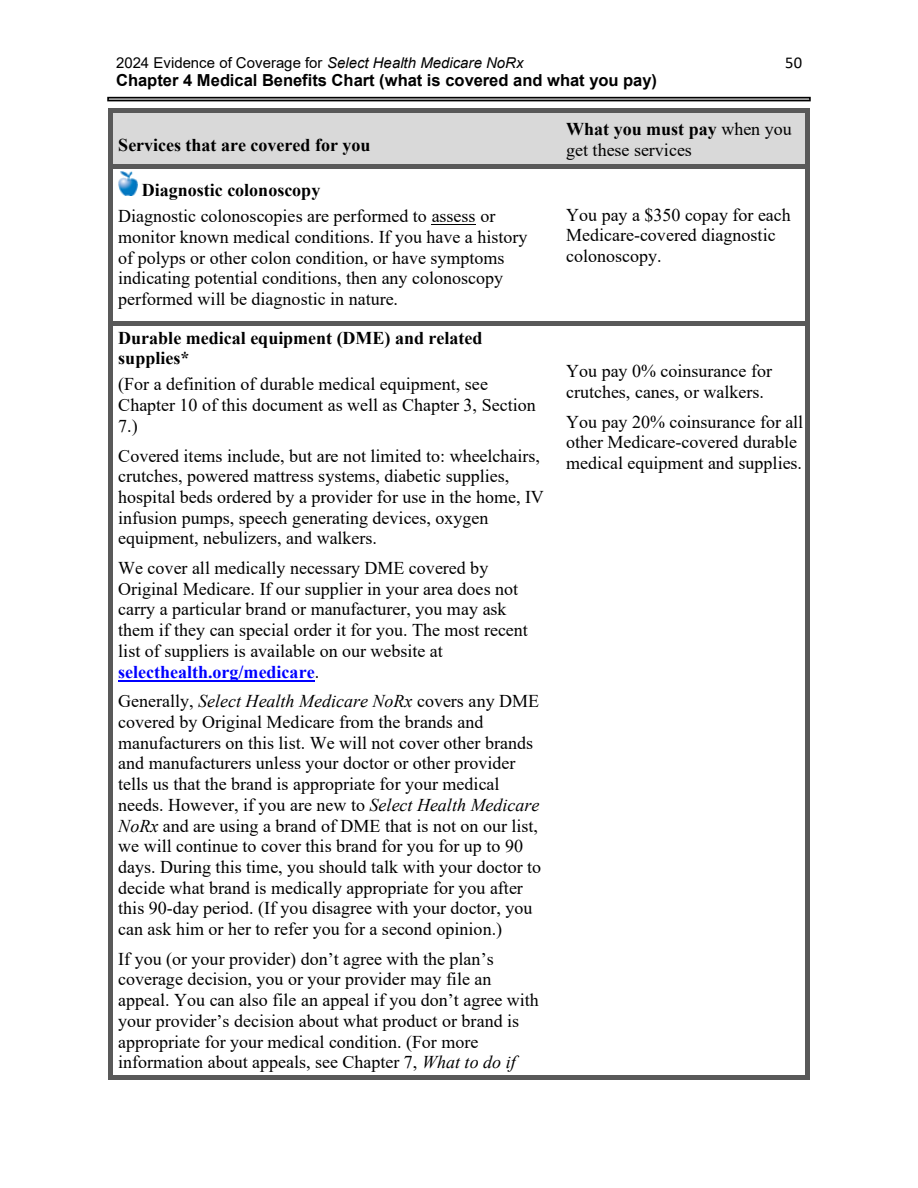
<style>
.page{position:relative;width:918px;height:1188px;background:#fff}
.page>*{position:absolute;margin:0;border:0;box-sizing:border-box;transform-origin:0 0}
.t1{font:18px/20.7px "Times New Roman";color:#000}
.t2{font:700 18px/19.8px "Times New Roman";color:#000}
.t3{font:700 16.5px "Arial";color:#000}
.t4{font:16.5px "Calibri";color:#000}
.t5{font:15px "Arial";color:#000}
.s1{font-style:italic}
.s2{font-weight:700}
.s3{font-weight:700;color:#00f}
</style>
<div class="page">
<div style="left:107px;top:97px;width:704px;height:4px;border:2px solid #000"></div>
<div style="left:113px;top:112px;width:453px;height:52px;background:#d9d9d9"></div>
<div style="left:566px;top:112px;width:240px;height:52px;background:#d9d9d9"></div>
<svg style="left:108px;top:108px;width:5px;height:4px"></svg>
<hr style="left:113px;top:108px;width:453px;height:4px;background:#595959">
<svg style="left:566px;top:108px;width:5px;height:4px"></svg>
<hr style="left:571px;top:108px;width:235px;height:4px;background:#595959">
<svg style="left:806px;top:108px;width:4px;height:4px"></svg>
<div style="left:108px;top:112px;width:5px;height:52px;background:#595959"></div>
<hr style="left:806px;top:112px;width:4px;height:52px;background:#595959">
<hr style="left:432px;top:224px;width:44px;height:1px;background:#000">
<div style="left:108px;top:164px;width:5px;height:8px;background:#595959"></div>
<div style="left:113px;top:164px;width:453px;height:5px;background:#595959"></div>
<svg style="left:566px;top:164px;width:5px;height:5px"></svg>
<div style="left:571px;top:164px;width:235px;height:5px;background:#595959"></div>
<svg style="left:806px;top:164px;width:4px;height:8px"></svg>
<div style="left:108px;top:172px;width:5px;height:149px;background:#595959"></div>
<hr style="left:806px;top:172px;width:4px;height:149px;background:#595959">
<hr style="left:118px;top:680px;width:197px;height:1px;background:#00f">
<div style="left:108px;top:321px;width:5px;height:8px;background:#595959"></div>
<hr style="left:113px;top:321px;width:453px;height:4px;background:#595959">
<svg style="left:566px;top:321px;width:5px;height:4px"></svg>
<hr style="left:571px;top:321px;width:235px;height:4px;background:#595959">
<svg style="left:806px;top:321px;width:4px;height:8px"></svg>
<div style="left:108px;top:329px;width:5px;height:746px;background:#595959"></div>
<svg style="left:108px;top:1075px;width:5px;height:5px"></svg>
<div style="left:113px;top:1075px;width:453px;height:5px;background:#595959"></div>
<svg style="left:566px;top:1075px;width:4px;height:5px"></svg>
<div style="left:570px;top:1075px;width:236px;height:5px;background:#595959"></div>
<hr style="left:806px;top:329px;width:4px;height:746px;background:#595959">
<svg style="left:806px;top:1075px;width:4px;height:5px"></svg>
<img style="left:118px;top:172px;width:19px;height:24px">
<p class="t5" style="left:116px;top:55px;width:409px">2024 Evidence of Coverage for <span class="s1">Select Health Medicare NoRx</span></p>
<p class="t3" style="left:116px;top:71px;width:543px">Chapter 4 Medical Benefits Chart (what is covered and what you pay)</p>
<p class="t4" style="left:785px;top:56px;width:18px">50</p>
<p class="t2" style="left:118px;top:135px;width:254px">Services that are covered for you</p>
<p class="t1" style="left:566px;top:119px;width:227px"><span class="s2">What you must pay</span> when you get these services</p>
<p class="t2" style="left:142px;top:180px;width:180px">Diagnostic colonoscopy</p>
<p class="t1" style="left:118px;top:206px;width:411px">Diagnostic colonoscopies are performed to assess or monitor known medical conditions. If you have a history of polyps or other colon condition, or have symptoms indicating potential conditions, then any colonoscopy performed will be diagnostic in nature.</p>
<p class="t1" style="left:566px;top:204px;width:226px">You pay a $350 copay for each<br>Medicare-covered diagnostic colonoscopy.</p>
<p class="t2" style="left:118px;top:328px;width:366px">Durable medical equipment (DME) and related supplies*</p>
<p class="t1" style="left:118px;top:374px;width:419px">(For a definition of durable medical equipment, see<br>Chapter 10 of this document as well as Chapter 3, Section<br>7.)</p>
<p class="t1" style="left:118px;top:445px;width:427px">Covered items include, but are not limited to: wheelchairs, crutches, powered mattress systems, diabetic supplies, hospital beds ordered by a provider for use in the home, IV infusion pumps, speech generating devices, oxygen equipment, nebulizers, and walkers.</p>
<p class="t1" style="left:118px;top:558px;width:411px">We cover all medically necessary DME covered by Original Medicare. If our supplier in your area does not carry a particular brand or manufacturer, you may ask them if they can special order it for you. The most recent list of suppliers is available on our website at <span class="s3">selecthealth.org/medicare</span>.</p>
<p class="t1" style="left:118px;top:691px;width:424px">Generally, <span class="s1">Select Health Medicare NoRx</span> covers any DME covered by Original Medicare from the brands and manufacturers on this list. We will not cover other brands and manufacturers unless your doctor or other provider tells us that the brand is appropriate for your medical needs. However, if you are new to <span class="s1">Select Health Medicare NoRx</span> and are using a brand of DME that is not on our list, we will continue to cover this brand for you for up to 90 days. During this time, you should talk with your doctor to decide what brand is medically appropriate for you after this 90-day period. (If you disagree with your doctor, you can ask him or her to refer you for a second opinion.)</p>
<p class="t1" style="left:118px;top:948px;width:422px">If you (or your provider) don’t agree with the plan’s coverage decision, you or your provider may file an appeal. You can also file an appeal if you don’t agree with your provider’s decision about what product or brand is appropriate for your medical condition. (For more information about appeals, see Chapter 7, <span class="s1">What to do if</span></p>
<p class="t1" style="left:566px;top:360px;width:207px">You pay 0% coinsurance for crutches, canes, or walkers.</p>
<p class="t1" style="left:566px;top:411px;width:239px">You pay 20% coinsurance for all other Medicare-covered durable medical equipment and supplies.</p>
</div>
